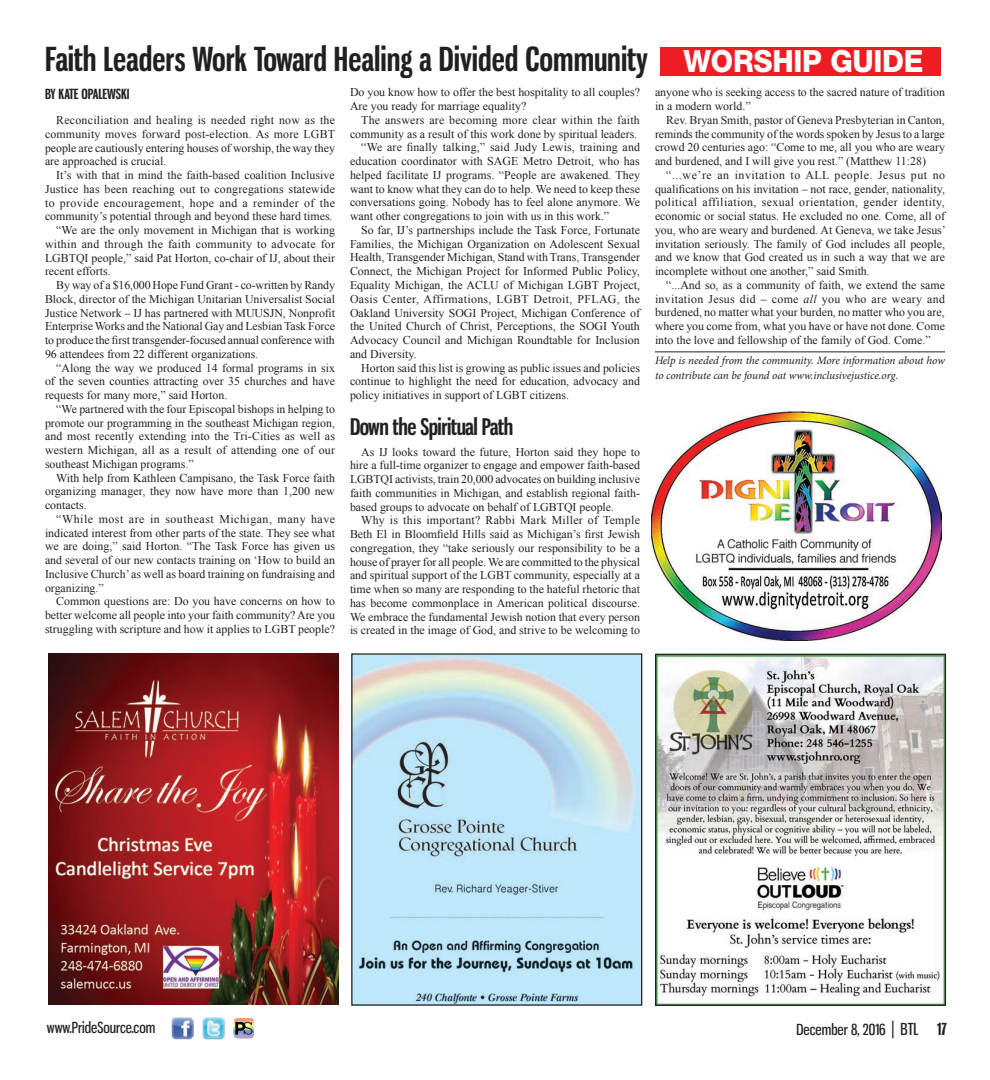
<style>
.page{position:relative;width:990px;height:1080px;background:#fff}
.page>*{position:absolute;margin:0;border:0;box-sizing:border-box;transform-origin:0 0}
.Headline_2_-_Small{font:700 32.5px "Gnuolane Rg";color:#231f20}
.Breif_Box_Title{font:800 30.62px "Helvetica Neue";letter-spacing:-.01em;color:#fff;scale:.94 1}
.t1{font:700 22.5px "Gnuolane Rg";letter-spacing:-.02em;color:#231f20}
.t2{font:15px "Gnuolane Rg";color:#231f20}
.ByLine_New{font:700 13.75px "Gnuolane Rg";color:#231f20}
.Body_Copy{font:11.88px/13.8px "Times New Roman";color:#231f20;text-align:justify}
.Tag_Line{font:italic 11.25px/15px "Minion Pro";letter-spacing:-.01em;color:#231f20}
.s1{font-style:italic}
.s2{font-size:17.5px}
.s3{font-size:16.25px}
.s4{font-weight:700;font-size:16.25px}
</style>
<div class="page">
<img style="left:203px;top:1018px;width:21px;height:22px">
<img style="left:172px;top:1018px;width:21px;height:22px">
<hr style="left:233px;top:1018px;width:21px;height:3px;background:#f69a7a">
<hr style="left:233px;top:1021px;width:21px;height:3px;background:#fdc88a">
<hr style="left:233px;top:1024px;width:21px;height:3px;background:#f6f3a2">
<hr style="left:233px;top:1027px;width:21px;height:3px;background:#b7d99b">
<hr style="left:233px;top:1030px;width:21px;height:3px;background:#868fc4">
<hr style="left:233px;top:1033px;width:21px;height:3px;background:#8fafd8">
<hr style="left:233px;top:1036px;width:21px;height:3px;background:#bb9cc9">
<svg style="left:235px;top:1022px;width:17px;height:13px"></svg>
<img style="left:353px;top:655px;width:287px;height:349px">
<div style="left:351px;top:653px;width:291px;height:353px;border:1px solid #231f20"></div>
<img style="left:49px;top:654px;width:289px;height:351px">
<img style="left:657px;top:656px;width:287px;height:348px">
<div style="left:655px;top:654px;width:291px;height:352px;border:1px solid #231f20"></div>
<img style="left:652px;top:412px;width:289px;height:229px">
<hr style="left:655px;top:352px;width:290px;height:1px;background:#231f20">
<div style="left:661px;top:47px;width:280px;height:29px;background:#ee1d23"></div>
<p class="Headline_2_-_Small" style="left:45px;top:39px;width:604px">Faith Leaders Work Toward Healing a Divided Community</p>
<p class="ByLine_New" style="left:45px;top:86px;width:86px">BY KATE OPALEWSKI</p>
<p class="Body_Copy" style="left:45px;top:113px;width:292px;text-indent:11px">Reconciliation and healing is needed right now as the community moves forward post-election. As more LGBT people are cautiously entering houses of worship, the way they are approached is crucial.</p>
<p class="Body_Copy" style="left:45px;top:168px;width:292px;text-indent:11px">It’s with that in mind the faith-based coalition Inclusive Justice has been reaching out to congregations statewide to provide encouragement, hope and a reminder of the community’s potential through and beyond these hard times.</p>
<p class="Body_Copy" style="left:45px;top:223px;width:292px;text-indent:11px">“We are the only movement in Michigan that is working within and through the faith community to advocate for LGBTQI people,” said Pat Horton, co-chair of IJ, about their recent efforts.</p>
<p class="Body_Copy" style="left:45px;top:278px;width:291px;text-indent:11px">By way of a $16,000 Hope Fund Grant - co-written by Randy Block, director of the Michigan Unitarian Universalist Social Justice Network – IJ has partnered with MUUSJN, Nonprofit Enterprise Works and the National Gay and Lesbian Task Force to produce the first transgender-focused annual conference with 96 attendees from 22 different organizations.</p>
<p class="Body_Copy" style="left:45px;top:361px;width:292px;text-indent:11px">“Along the way we produced 14 formal programs in six of the seven counties attracting over 35 churches and have requests for many more,” said Horton.</p>
<p class="Body_Copy" style="left:45px;top:402px;width:292px;text-indent:11px">“We partnered with the four Episcopal bishops in helping to promote our programming in the southeast Michigan region, and most recently extending into the Tri-Cities as well as western Michigan, all as a result of attending one of our southeast Michigan programs.”</p>
<p class="Body_Copy" style="left:45px;top:471px;width:291px;text-indent:11px">With help from Kathleen Campisano, the Task Force faith organizing manager, they now have more than 1,200 new contacts.</p>
<p class="Body_Copy" style="left:45px;top:512px;width:292px;text-indent:11px">“While most are in southeast Michigan, many have indicated interest from other parts of the state. They see what we are doing,” said Horton. “The Task Force has given us and several of our new contacts training on ‘How to build an Inclusive Church’ as well as board training on fundraising and organizing.”</p>
<p class="Body_Copy" style="left:45px;top:594px;width:292px;text-indent:11px">Common questions are: Do you have concerns on how to better welcome all people into your faith community? Are you struggling with scripture and how it applies to LGBT people?</p>
<p class="Breif_Box_Title" style="left:683px;top:43px;width:257px">WORSHIP GUIDE</p>
<p class="Body_Copy" style="left:655px;top:85px;width:291px">anyone who is seeking access to the sacred nature of tradition in a modern world.”</p>
<p class="Body_Copy" style="left:655px;top:113px;width:291px;text-indent:11px">Rev. Bryan Smith, pastor of Geneva Presbyterian in Canton, reminds the community of the words spoken by Jesus to a large crowd 20 centuries ago: “Come to me, all you who are weary and burdened, and I will give you rest.” (Matthew 11:28)</p>
<p class="Body_Copy" style="left:655px;top:168px;width:292px;text-indent:11px">“...we’re an invitation to ALL people. Jesus put no qualifications on his invitation – not race, gender, nationality, political affiliation, sexual orientation, gender identity, economic or social status. He excluded no one. Come, all of you, who are weary and burdened. At Geneva, we take Jesus’ invitation seriously. The family of God includes all people, and we know that God created us in such a way that we are incomplete without one another,” said Smith.</p>
<p class="Body_Copy" style="left:655px;top:278px;width:292px;text-indent:11px">“...And so, as a community of faith, we extend the same invitation Jesus did – come <span class="s1">all</span> you who are weary and burdened, no matter what your burden, no matter who you are, where you come from, what you have or have not done. Come into the love and fellowship of the family of God. Come.”</p>
<p class="Tag_Line" style="left:655px;top:354px;width:291px">Help is needed from the community. More information about how to contribute can be found oat www.inclusivejustice.org.</p>
<p class="Body_Copy" style="left:350px;top:85px;width:291px">Do you know how to offer the best hospitality to all couples?<br>Are you ready for marriage equality?</p>
<p class="Body_Copy" style="left:350px;top:113px;width:291px;text-align:right">The answers are becoming more clear within the faith community as a result of this work done by spiritual leaders.</p>
<p class="Body_Copy" style="left:350px;top:140px;width:292px;text-indent:11px">“We are finally talking,” said Judy Lewis, training and education coordinator with SAGE Metro Detroit, who has helped facilitate IJ programs. “People are awakened. They want to know what they can do to help. We need to keep these conversations going. Nobody has to feel alone anymore. We want other congregations to join with us in this work.”</p>
<p class="Body_Copy" style="left:350px;top:223px;width:292px;text-indent:11px">So far, IJ’s partnerships include the Task Force, Fortunate Families, the Michigan Organization on Adolescent Sexual Health, Transgender Michigan, Stand with Trans, Transgender Connect, the Michigan Project for Informed Public Policy, Equality Michigan, the ACLU of Michigan LGBT Project, Oasis Center, Affirmations, LGBT Detroit, PFLAG, the Oakland University SOGI Project, Michigan Conference of the United Church of Christ, Perceptions, the SOGI Youth Advocacy Council and Michigan Roundtable for Inclusion and Diversity.</p>
<p class="Body_Copy" style="left:350px;top:360px;width:291px;text-indent:11px">Horton said this list is growing as public issues and policies continue to highlight the need for education, advocacy and policy initiatives in support of LGBT citizens.</p>
<p class="t1" style="left:350px;top:413px;width:165px">Down the Spiritual Path</p>
<p class="Body_Copy" style="left:350px;top:445px;width:292px;text-indent:11px">As IJ looks toward the future, Horton said they hope to hire a full-time organizer to engage and empower faith-based LGBTQI activists, train 20,000 advocates on building inclusive faith communities in Michigan, and establish regional faith&shy;based groups to advocate on behalf of LGBTQI people.</p>
<p class="Body_Copy" style="left:350px;top:513px;width:292px;text-indent:11px">Why is this important? Rabbi Mark Miller of Temple Beth El in Bloomfield Hills said as Michigan’s first Jewish congregation, they “take seriously our responsibility to be a house of prayer for all people. We are committed to the physical and spiritual support of the LGBT community, especially at a time when so many are responding to the hateful rhetoric that has become commonplace in American political discourse.<br>We embrace the fundamental Jewish notion that every person is created in the image of God, and strive to be welcoming to</p>
<p class="t2" style="left:47px;top:1019px;width:110px">www.PrideSource.com</p>
<p class="t2" style="left:797px;top:1021px;width:152px">December 8, 2016 <span class="s2">|</span> <span class="s3">BTL</span> <span class="s4">17</span></p>
</div>
